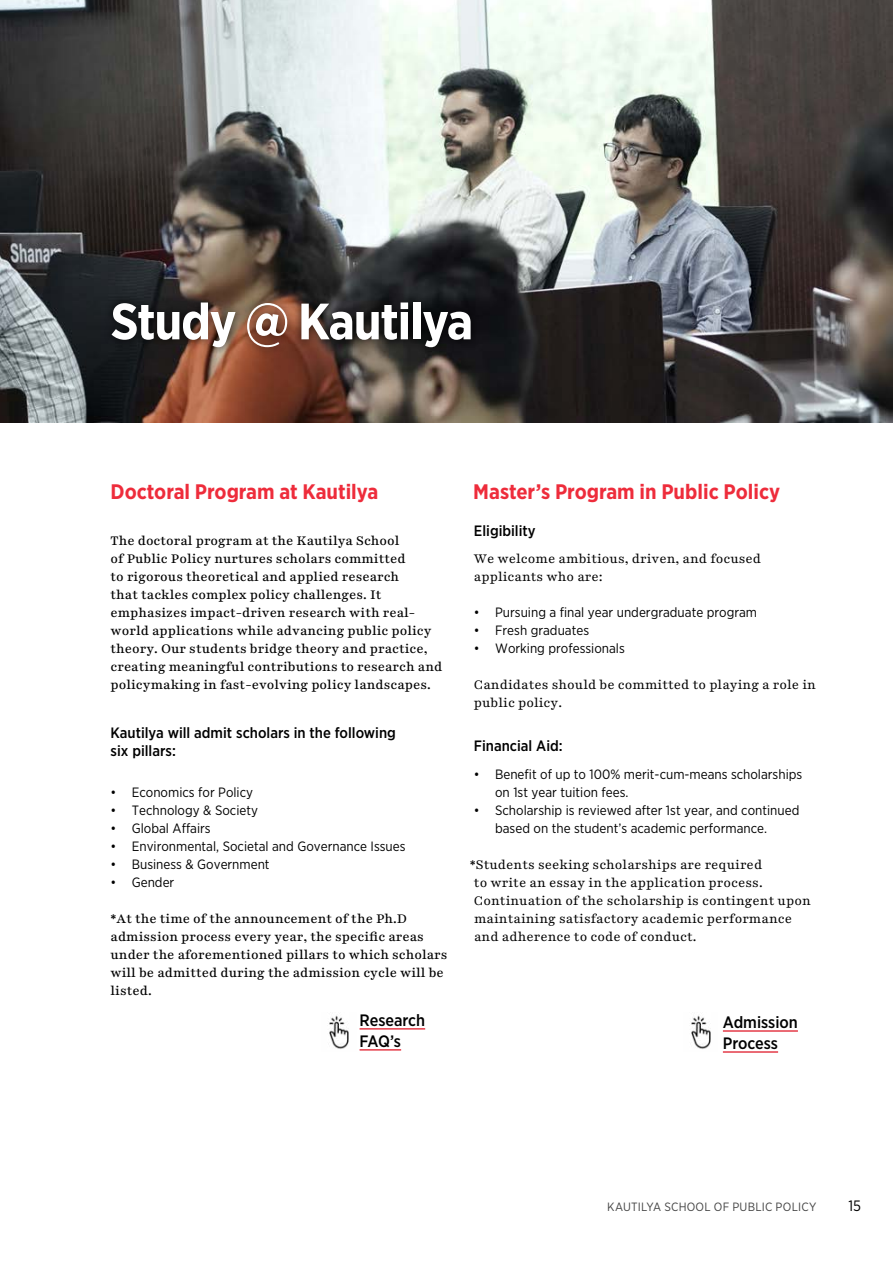
<style>
.page{position:relative;width:893px;height:1263px;background:#fff}
.page>*{position:absolute;margin:0;border:0;box-sizing:border-box;transform-origin:0 0}
.t1{font:700 51px "Gotham Narrow";letter-spacing:-.025em;color:#fff}
.t2{font:700 21px "Gotham Narrow";color:#ee2c3b}
.t3{font:500 16.5px/21px "Gotham Narrow";color:#000}
.t4{font:500 15px/18px "Playfair 9 pt";color:#000}
.t5{font:15px/18px "Playfair 9 pt";color:#000}
.t6{font:500 15px/18px "Gotham Narrow";color:#000}
.t7{font:15px "Gotham Narrow";color:#000}
.t8{font:13.5px/18px "Gotham Narrow";color:#000}
.t9{font:12px "Gotham Narrow";letter-spacing:.02em;color:#444}
</style>
<div class="page">
<img style="left:0;top:0;width:893px;height:423px">
<div style="left:103px;top:294px;width:378px;height:63px;background:#000;opacity:.75"></div>
<hr style="left:360px;top:1028px;width:65px;height:1px;background:#e43b48">
<hr style="left:360px;top:1049px;width:41px;height:1px;background:#e43b48">
<hr style="left:723px;top:1030px;width:75px;height:2px;background:#e43b48">
<hr style="left:723px;top:1051px;width:55px;height:2px;background:#e43b48">
<img style="left:329px;top:1015px;width:20px;height:34px">
<img style="left:691px;top:1015px;width:20px;height:34px">
<h1 class="t1" style="left:111px;top:289px;width:364px">Study @ Kautilya</h1>
<h2 class="t2" style="left:111px;top:478px;width:269px">Doctoral Program at Kautilya</h2>
<h2 class="t2" style="left:473px;top:478px;width:308px">Master’s Program in Public Policy</h2>
<p class="t4" style="left:111px;top:531px;width:333px">The doctoral program at the Kautilya School<br>of Public Policy nurtures scholars committed<br>to rigorous theoretical and applied research<br>that tackles complex policy challenges. It emphasizes impact-driven research with real&shy;world applications while advancing public policy theory. Our students bridge theory and practice, creating meaningful contributions to research and policymaking in fast-evolving policy landscapes.</p>
<p class="t6" style="left:111px;top:723px;width:287px">Kautilya will admit scholars in the following six pillars:</p>
<p class="t8" style="left:111px;top:783px;width:144px">• Economics for Policy</p>
<p class="t8" style="left:111px;top:801px;width:149px">• Technology &amp; Society</p>
<p class="t8" style="left:111px;top:819px;width:102px">• Global Affairs</p>
<p class="t8" style="left:111px;top:837px;width:296px">• Environmental, Societal and Governance Issues</p>
<p class="t8" style="left:111px;top:855px;width:161px">• Business &amp; Government</p>
<p class="t8" style="left:111px;top:872px;width:65px">• Gender</p>
<p class="t4" style="left:111px;top:909px;width:338px">*At the time of the announcement of the Ph.D admission process every year, the specific areas under the aforementioned pillars to which scholars will be admitted during the admission cycle will be listed.</p>
<p class="t6" style="left:474px;top:521px;width:63px">Eligibility</p>
<p class="t5" style="left:474px;top:549px;width:289px">We welcome ambitious, driven, and focused applicants who are:</p>
<p class="t8" style="left:474px;top:603px;width:285px">• Pursuing a final year undergraduate program</p>
<p class="t8" style="left:474px;top:621px;width:117px">• Fresh graduates</p>
<p class="t8" style="left:474px;top:638px;width:152px">• Working professionals</p>
<p class="t5" style="left:474px;top:675px;width:344px">Candidates should be committed to playing a role in public policy.</p>
<p class="t6" style="left:474px;top:737px;width:90px">Financial Aid:</p>
<p class="t8" style="left:495px;top:765px;width:309px;text-indent:-21px">• Benefit of up to 100% merit-cum-means scholarships on 1st year tuition fees.</p>
<p class="t8" style="left:495px;top:801px;width:306px;text-indent:-21px">• Scholarship is reviewed after 1st year, and continued based on the student’s academic performance.</p>
<p class="t5" style="left:470px;top:855px;width:342px">*Students seeking scholarships are required<br>to write an essay in the application process.<br>Continuation of the scholarship is contingent upon maintaining satisfactory academic performance and adherence to code of conduct.</p>
<p class="t3" style="left:360px;top:1009px;width:67px">Research<br>FAQ’s</p>
<p class="t3" style="left:723px;top:1011px;width:77px">Admission<br>Process</p>
<p class="t9" style="left:607px;top:1199px;width:211px">KAUTILYA SCHOOL OF PUBLIC POLICY</p>
<p class="t7" style="left:848px;top:1197px;width:14px">15</p>
</div>
